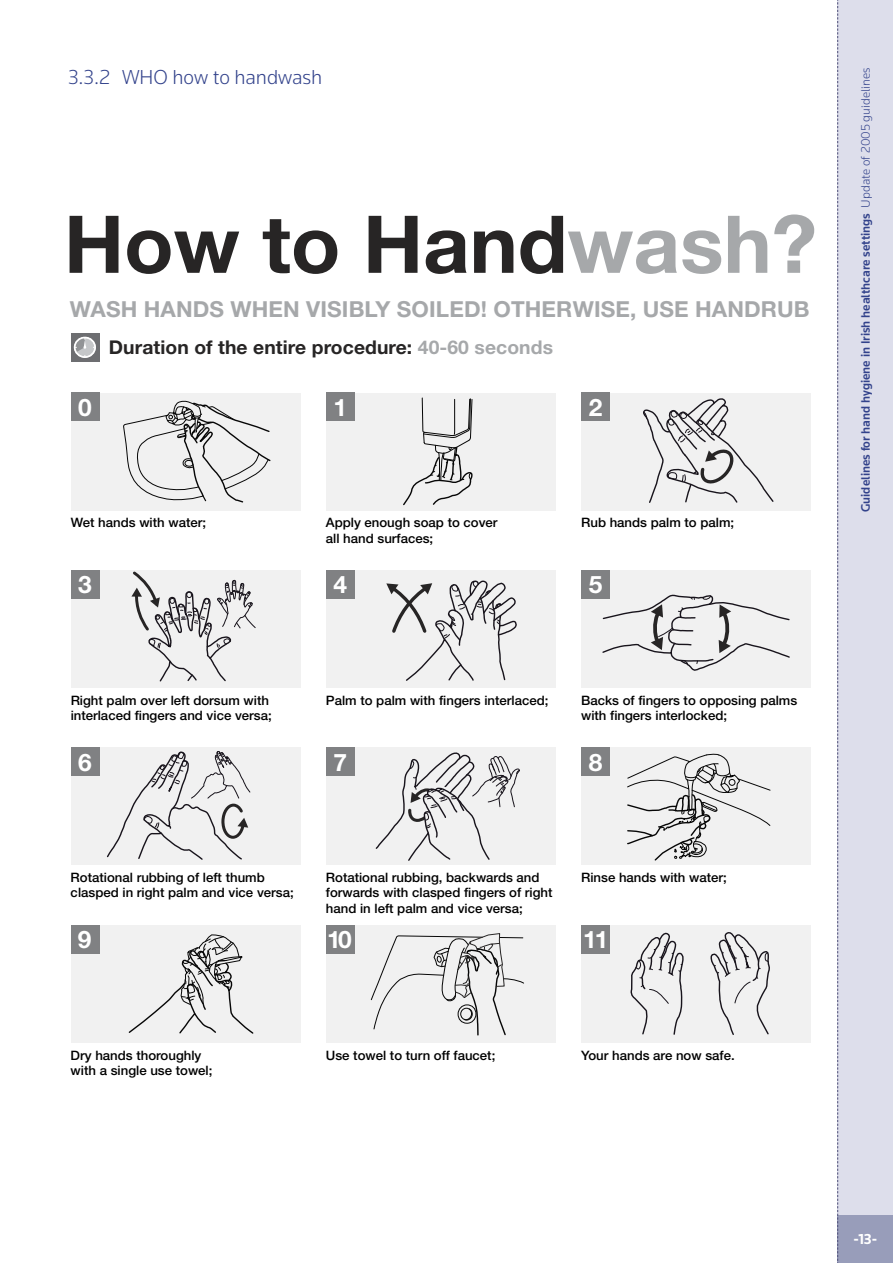
<style>
.page{position:relative;width:893px;height:1263px;background:#fff}
.page>*{position:absolute;margin:0;border:0;box-sizing:border-box;transform-origin:0 0}
.t1{font:700 79.8px "Helvetica Neue";color:#272525}
.t2{font:700 24.15px "Helvetica Neue";color:#fff}
.t3{font:700 22.05px "Helvetica Neue";letter-spacing:.005em;color:#a6a8aa}
.t4{font:300 21px "Knowledge";letter-spacing:-.005em;color:#32428b}
.t5{font:700 18.9px "Helvetica Neue";letter-spacing:.005em;color:#272525}
.t6{font:700 15px "Knowledge";color:#fff}
.t7{font:500 13.05px/15.3px "Helvetica Neue";color:#000}
.t8{font:500 12.75px "Knowledge";color:#32428b}
.s1{color:#a6a8aa}
.s2{font-weight:300}
</style>
<div class="page">
<div style="left:838px;top:0;width:55px;height:1263px;background:#dddeeb"></div>
<div style="left:838px;top:1215px;width:55px;height:48px;background:#989dba"></div>
<svg style="left:837px;top:0;width:1px;height:1263px"></svg>
<div style="left:71px;top:393px;width:229px;height:117px;background:#f1f1f1"></div>
<div style="left:71px;top:570px;width:229px;height:118px;background:#f1f1f1"></div>
<div style="left:71px;top:748px;width:229px;height:117px;background:#f1f1f1"></div>
<div style="left:71px;top:925px;width:229px;height:117px;background:#f1f1f1"></div>
<div style="left:326px;top:393px;width:230px;height:117px;background:#f1f1f1"></div>
<div style="left:326px;top:570px;width:230px;height:118px;background:#f1f1f1"></div>
<div style="left:326px;top:748px;width:230px;height:117px;background:#f1f1f1"></div>
<div style="left:326px;top:925px;width:230px;height:117px;background:#f1f1f1"></div>
<div style="left:581px;top:393px;width:230px;height:117px;background:#f1f1f1"></div>
<div style="left:581px;top:570px;width:230px;height:118px;background:#f1f1f1"></div>
<div style="left:581px;top:748px;width:230px;height:117px;background:#f1f1f1"></div>
<div style="left:581px;top:925px;width:230px;height:117px;background:#f1f1f1"></div>
<div style="left:71px;top:393px;width:29px;height:28px;background:#808183"></div>
<div style="left:326px;top:393px;width:29px;height:28px;background:#808183"></div>
<div style="left:581px;top:393px;width:29px;height:28px;background:#808183"></div>
<div style="left:71px;top:570px;width:29px;height:29px;background:#808183"></div>
<div style="left:326px;top:570px;width:29px;height:29px;background:#808183"></div>
<div style="left:581px;top:570px;width:29px;height:29px;background:#808183"></div>
<div style="left:71px;top:748px;width:29px;height:28px;background:#808183"></div>
<div style="left:326px;top:748px;width:29px;height:28px;background:#808183"></div>
<div style="left:581px;top:748px;width:29px;height:28px;background:#808183"></div>
<div style="left:71px;top:925px;width:29px;height:28px;background:#808183"></div>
<div style="left:326px;top:925px;width:29px;height:28px;background:#808183"></div>
<div style="left:581px;top:925px;width:29px;height:28px;background:#808183"></div>
<div style="left:71px;top:333px;width:29px;height:28px;background:#6d6e71"></div>
<div style="left:74px;top:337px;width:22px;height:20px;background:#c5c7c9;border:1px solid #fff;border-radius:50%"></div>
<div style="left:74px;top:337px;width:22px;height:21px;border:2px solid #fff;border-radius:50%"></div>
<svg style="left:73px;top:338px;width:13px;height:19px"></svg>
<svg style="left:643px;top:398px;width:131px;height:105px"></svg>
<svg style="left:106px;top:510px;width:151px;height:350px"></svg>
<svg style="left:374px;top:747px;width:146px;height:114px"></svg>
<svg style="left:385px;top:397px;width:133px;height:284px"></svg>
<svg style="left:123px;top:400px;width:148px;height:103px"></svg>
<svg style="left:601px;top:594px;width:190px;height:449px"></svg>
<svg style="left:128px;top:934px;width:126px;height:100px"></svg>
<svg style="left:370px;top:933px;width:154px;height:103px"></svg>
<h3 class="t4" style="left:68px;top:64px;width:256px">3.3.2 WHO how to handwash</h3>
<h1 class="t1" style="left:64px;top:195px;width:754px">How to Hand<span class="s1">wash?</span></h1>
<h3 class="t3" style="left:70px;top:296px;width:741px">WASH HANDS WHEN VISIBLY SOILED! OTHERWISE, USE HANDRUB</h3>
<h3 class="t5" style="left:109px;top:336px;width:446px">Duration of the entire procedure: <span class="s1">40-60 seconds</span></h3>
<h2 class="t2" style="left:78px;top:392px;width:15px">0</h2>
<h2 class="t2" style="left:333px;top:392px;width:15px">1</h2>
<h2 class="t2" style="left:589px;top:392px;width:15px">2</h2>
<p class="t7" style="left:71px;top:515px;width:137px">Wet hands with water;</p>
<p class="t7" style="left:326px;top:515px;width:173px">Apply enough soap to cover</p>
<p class="t7" style="left:581px;top:515px;width:155px">Rub hands palm to palm;</p>
<p class="t7" style="left:326px;top:530px;width:109px">all hand surfaces;</p>
<h2 class="t2" style="left:78px;top:569px;width:15px">3</h2>
<h2 class="t2" style="left:333px;top:569px;width:15px">4</h2>
<h2 class="t2" style="left:589px;top:569px;width:15px">5</h2>
<p class="t7" style="left:71px;top:692px;width:203px">Right palm over left dorsum with interlaced fingers and vice versa;</p>
<p class="t7" style="left:326px;top:692px;width:224px">Palm to palm with fingers interlaced;</p>
<p class="t7" style="left:581px;top:692px;width:218px">Backs of fingers to opposing palms with fingers interlocked;</p>
<h2 class="t2" style="left:78px;top:747px;width:15px">6</h2>
<h2 class="t2" style="left:333px;top:747px;width:15px">7</h2>
<h2 class="t2" style="left:589px;top:747px;width:15px">8</h2>
<p class="t7" style="left:71px;top:870px;width:225px">Rotational rubbing of left thumb clasped in right palm and vice versa;</p>
<p class="t7" style="left:326px;top:870px;width:228px">Rotational rubbing, backwards and forwards with clasped fingers of right hand in left palm and vice versa;</p>
<p class="t7" style="left:581px;top:870px;width:147px">Rinse hands with water;</p>
<h2 class="t2" style="left:78px;top:924px;width:15px">9</h2>
<h2 class="t2" style="left:327px;top:924px;width:26px">10</h2>
<h2 class="t2" style="left:583px;top:924px;width:27px">11</h2>
<p class="t7" style="left:71px;top:1047px;width:132px">Dry hands thoroughly</p>
<p class="t7" style="left:326px;top:1047px;width:171px">Use towel to turn off faucet;</p>
<p class="t7" style="left:581px;top:1047px;width:155px">Your hands are now safe.</p>
<p class="t7" style="left:71px;top:1062px;width:143px">with a single use towel;</p>
<p class="t8" style="left:858px;top:512px;width:446px;rotate:-90deg">Guidelines for hand hygiene in Irish healthcare settings <span class="s2">Update of 2005 guidelines</span></p>
<p class="t6" style="left:853px;top:1230px;width:26px">-13-</p>
</div>
